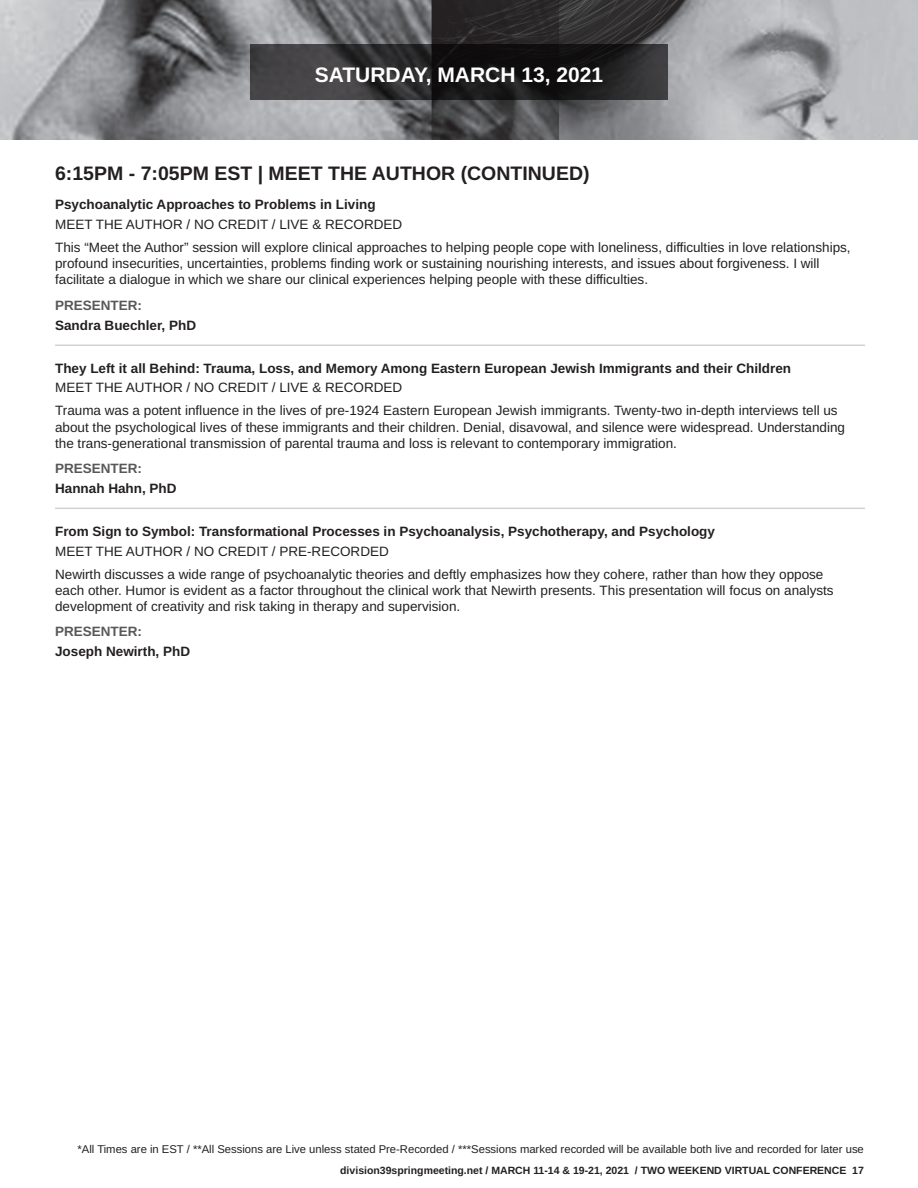
<style>
.page{position:relative;width:918px;height:1188px;background:#fff}
.page>*{position:absolute;margin:0;border:0;box-sizing:border-box;transform-origin:0 0}
.t1{font:700 21px "Arimo";color:#fff}
.t2{font:700 19.5px "Arimo";color:#231f20}
.t3{font:13.5px/23px "Arimo";color:#231f20}
.t4{font:700 13.5px "Arimo";color:#231f20}
.t5{font:700 13.5px "Arimo";color:#57585a}
.t6{font:11.25px "Arimo";color:#231f20}
.t7{font:700 10.5px "Arimo";color:#231f20}
</style>
<div class="page">
<img style="left:0;top:0;width:918px;height:140px">
<svg style="left:250px;top:45px;width:418px;height:55px;background:#292729"></svg>
<hr style="left:55px;top:345px;width:810px;height:1px;background:#d1d2d4">
<hr style="left:55px;top:508px;width:810px;height:1px;background:#d1d2d4">
<h1 class="t1" style="left:315px;top:60px;width:290px">SATURDAY, MARCH 13, 2021</h1>
<h2 class="t2" style="left:55px;top:159px;width:536px">6:15PM - 7:05PM EST | MEET THE AUTHOR (CONTINUED)</h2>
<p class="t4" style="left:55px;top:195px;width:322px">Psychoanalytic Approaches to Problems in Living</p>
<p class="t3" style="left:55px;top:213px;width:797px">MEET THE AUTHOR / NO CREDIT / LIVE &amp; RECORDED<br>This “Meet the Author” session will explore clinical approaches to helping people cope with loneliness, difficulties in love relationships,</p>
<p class="t3" style="left:55px;top:256px;width:766px;line-height:16.2px">profound insecurities, uncertainties, problems finding work or sustaining nourishing interests, and issues about forgiveness. I will facilitate a dialogue in which we share our clinical experiences helping people with these difficulties.</p>
<p class="t5" style="left:55px;top:296px;width:89px">PRESENTER:</p>
<p class="t4" style="left:55px;top:315px;width:143px">Sandra Buechler, PhD</p>
<p class="t4" style="left:55px;top:359px;width:738px">They Left it all Behind: Trauma, Loss, and Memory Among Eastern European Jewish Immigrants and their Children</p>
<p class="t3" style="left:55px;top:377px;width:784px">MEET THE AUTHOR / NO CREDIT / LIVE &amp; RECORDED<br>Trauma was a potent influence in the lives of pre-1924 Eastern European Jewish immigrants. Twenty-two in-depth interviews tell us</p>
<p class="t3" style="left:55px;top:419px;width:792px;line-height:16.2px">about the psychological lives of these immigrants and their children. Denial, disavowal, and silence were widespread. Understanding the trans-generational transmission of parental trauma and loss is relevant to contemporary immigration.</p>
<p class="t5" style="left:55px;top:459px;width:89px">PRESENTER:</p>
<p class="t4" style="left:55px;top:479px;width:123px">Hannah Hahn, PhD</p>
<p class="t4" style="left:55px;top:522px;width:661px">From Sign to Symbol: Transformational Processes in Psychoanalysis, Psychotherapy, and Psychology</p>
<p class="t3" style="left:55px;top:540px;width:770px">MEET THE AUTHOR / NO CREDIT / PRE-RECORDED<br>Newirth discusses a wide range of psychoanalytic theories and deftly emphasizes how they cohere, rather than how they oppose</p>
<p class="t3" style="left:55px;top:582px;width:780px;line-height:16.2px">each other. Humor is evident as a factor throughout the clinical work that Newirth presents. This presentation will focus on analysts development of creativity and risk taking in therapy and supervision.</p>
<p class="t5" style="left:55px;top:622px;width:89px">PRESENTER:</p>
<p class="t4" style="left:55px;top:642px;width:137px">Joseph Newirth, PhD</p>
<p class="t6" style="left:78px;top:1141px;width:788px">*All Times are in EST / **All Sessions are Live unless stated Pre-Recorded / ***Sessions marked recorded will be available both live and recorded for later use</p>
<p class="t7" style="left:340px;top:1163px;width:525px">division39springmeeting.net / MARCH 11-14 &amp; 19-21, 2021 / TWO WEEKEND VIRTUAL CONFERENCE 17</p>
</div>
